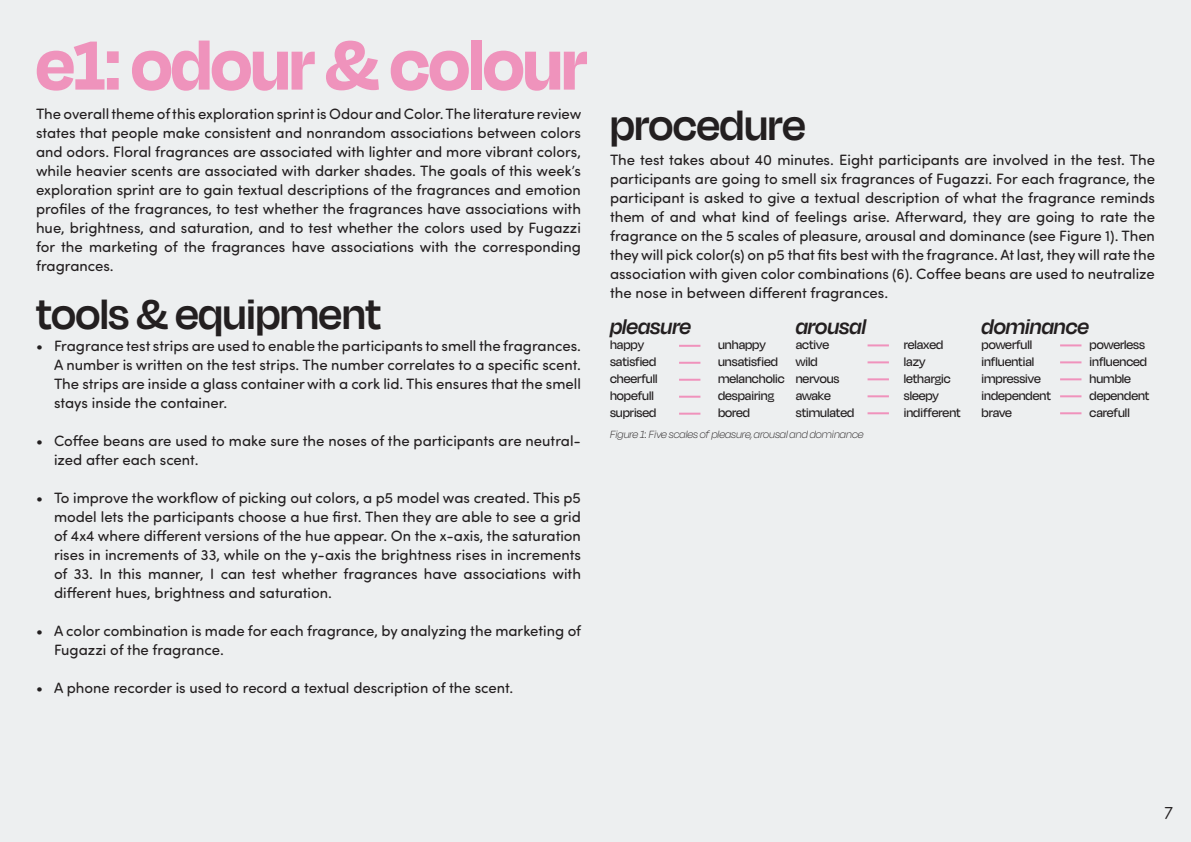
<style>
.page{position:relative;width:1191px;height:842px;background:#edeff0}
.page>*{position:absolute;margin:0;border:0;box-sizing:border-box;transform-origin:0 0}
.Heading_2{font:700 80px "Degular Display";letter-spacing:-.01em;color:#ef93bc}
.Sub_Heading_4{font:600 48px "Degular Display";color:#231f20}
.Sub_Heading_4-2{font:italic 600 24px "Degular Display";color:#231f20}
.t1{font:300 18px "Sofia Pro Soft";color:#231f20}
.t2{font:15px/19px "Sofia Pro Soft";color:#231f20;text-align:justify}
.Sub_Heading_4-3{font:500 14px "Degular Display";color:#231f20}
.Sub_Heading_4-4{font:italic 100 12px "Degular Display";color:#231f20}
</style>
<div class="page">
<hr style="left:679px;top:345px;width:21px;height:2px;background:#f092bc">
<hr style="left:679px;top:413px;width:21px;height:2px;background:#f092bc">
<hr style="left:679px;top:396px;width:21px;height:2px;background:#f092bc">
<hr style="left:679px;top:379px;width:21px;height:2px;background:#f092bc">
<hr style="left:679px;top:362px;width:21px;height:2px;background:#f092bc">
<hr style="left:867px;top:344px;width:22px;height:2px;background:#f092bc">
<hr style="left:867px;top:412px;width:22px;height:2px;background:#f092bc">
<hr style="left:867px;top:395px;width:22px;height:2px;background:#f092bc">
<hr style="left:867px;top:378px;width:22px;height:2px;background:#f092bc">
<hr style="left:867px;top:361px;width:22px;height:2px;background:#f092bc">
<hr style="left:1060px;top:344px;width:21px;height:2px;background:#f092bc">
<hr style="left:1060px;top:412px;width:21px;height:2px;background:#f092bc">
<hr style="left:1060px;top:395px;width:21px;height:2px;background:#f092bc">
<hr style="left:1060px;top:378px;width:21px;height:2px;background:#f092bc">
<hr style="left:1060px;top:361px;width:21px;height:2px;background:#f092bc">
<p class="Heading_2" style="left:36px;top:18px;width:552px">e1: odour &amp; colour</p>
<p class="t2" style="left:36px;top:103px;width:547px">The overall theme of this exploration sprint is Odour and Color. The literature review states that people make consistent and nonrandom associations between colors and odors. Floral fragrances are associated with lighter and more vibrant colors, while heavier scents are associated with darker shades. The goals of this week’s exploration sprint are to gain textual descriptions of the fragrances and emotion profiles of the fragrances, to test whether the fragrances have associations with hue, brightness, and saturation, and to test whether the colors used by Fugazzi for the marketing of the fragrances have associations with the corresponding fragrances.</p>
<p class="Sub_Heading_4" style="left:36px;top:287px;width:347px">tools &amp; equipment</p>
<p class="t2" style="left:54px;top:335px;width:528px;text-indent:-18px">• Fragrance test strips are used to enable the participants to smell the fragrances.<br>A number is written on the test strips. The number correlates to a specific scent.<br>The strips are inside a glass container with a cork lid. This ensures that the smell stays inside the container.</p>
<p class="t2" style="left:54px;top:430px;width:528px;text-indent:-18px">• Coffee beans are used to make sure the noses of the participants are neutral&shy;ized after each scent.</p>
<p class="t2" style="left:54px;top:487px;width:528px;text-indent:-18px">• To improve the workflow of picking out colors, a p5 model was created. This p5 model lets the participants choose a hue first. Then they are able to see a grid of 4x4 where different versions of the hue appear. On the x-axis, the saturation rises in increments of 33, while on the y-axis the brightness rises in increments of 33. In this manner, I can test whether fragrances have associations with different hues, brightness and saturation.</p>
<p class="t2" style="left:54px;top:620px;width:529px;text-indent:-18px">• A color combination is made for each fragrance, by analyzing the marketing of<br>Fugazzi of the fragrance.</p>
<p class="t2" style="left:36px;top:677px;width:479px">• A phone recorder is used to record a textual description of the scent.</p>
<p class="Sub_Heading_4" style="left:610px;top:97px;width:197px">procedure</p>
<p class="t2" style="left:610px;top:149px;width:546px">The test takes about 40 minutes. Eight participants are involved in the test. The participants are going to smell six fragrances of Fugazzi. For each fragrance, the participant is asked to give a textual description of what the fragrance reminds them of and what kind of feelings arise. Afterward, they are going to rate the fragrance on the 5 scales of pleasure, arousal and dominance (see Figure 1). Then they will pick color(s) on p5 that fits best with the fragrance. At last, they will rate the association with given color combinations (6). Coffee beans are used to neutralize the nose in between different fragrances.</p>
<p class="Sub_Heading_4-2" style="left:610px;top:313px;width:83px">pleasure</p>
<p class="Sub_Heading_4-2" style="left:795px;top:313px;width:72px">arousal</p>
<p class="Sub_Heading_4-2" style="left:981px;top:313px;width:109px">dominance</p>
<p class="Sub_Heading_4-3" style="left:610px;top:337px;width:36px">happy</p>
<p class="Sub_Heading_4-3" style="left:718px;top:337px;width:49px">unhappy</p>
<p class="Sub_Heading_4-3" style="left:610px;top:354px;width:48px">satisfied</p>
<p class="Sub_Heading_4-3" style="left:718px;top:354px;width:61px">unsatisfied</p>
<p class="Sub_Heading_4-3" style="left:610px;top:371px;width:49px">cheerfull</p>
<p class="Sub_Heading_4-3" style="left:718px;top:371px;width:68px">melancholic</p>
<p class="Sub_Heading_4-3" style="left:610px;top:388px;width:45px">hopefull</p>
<p class="Sub_Heading_4-3" style="left:718px;top:388px;width:58px">despairing</p>
<p class="Sub_Heading_4-3" style="left:610px;top:404px;width:48px">suprised</p>
<p class="Sub_Heading_4-3" style="left:718px;top:404px;width:34px">bored</p>
<p class="Sub_Heading_4-3" style="left:981px;top:337px;width:52px">powerfull</p>
<p class="Sub_Heading_4-3" style="left:1089px;top:337px;width:57px">powerless</p>
<p class="Sub_Heading_4-3" style="left:981px;top:354px;width:54px">influential</p>
<p class="Sub_Heading_4-3" style="left:1089px;top:354px;width:59px">influenced</p>
<p class="Sub_Heading_4-3" style="left:981px;top:371px;width:61px">impressive</p>
<p class="Sub_Heading_4-3" style="left:1089px;top:371px;width:43px">humble</p>
<p class="Sub_Heading_4-3" style="left:981px;top:388px;width:71px">independent</p>
<p class="Sub_Heading_4-3" style="left:1089px;top:388px;width:61px">dependent</p>
<p class="Sub_Heading_4-3" style="left:981px;top:404px;width:32px">brave</p>
<p class="Sub_Heading_4-3" style="left:1089px;top:404px;width:42px">carefull</p>
<p class="Sub_Heading_4-3" style="left:795px;top:337px;width:35px">active</p>
<p class="Sub_Heading_4-3" style="left:903px;top:337px;width:41px">relaxed</p>
<p class="Sub_Heading_4-3" style="left:795px;top:354px;width:23px">wild</p>
<p class="Sub_Heading_4-3" style="left:903px;top:354px;width:23px">lazy</p>
<p class="Sub_Heading_4-3" style="left:795px;top:371px;width:45px">nervous</p>
<p class="Sub_Heading_4-3" style="left:903px;top:371px;width:48px">lethargic</p>
<p class="Sub_Heading_4-3" style="left:795px;top:388px;width:37px">awake</p>
<p class="Sub_Heading_4-3" style="left:903px;top:388px;width:37px">sleepy</p>
<p class="Sub_Heading_4-3" style="left:795px;top:404px;width:60px">stimulated</p>
<p class="Sub_Heading_4-3" style="left:903px;top:404px;width:58px">indifferent</p>
<p class="Sub_Heading_4-4" style="left:610px;top:428px;width:255px">Figure 1: Five scales of pleasure, arousal and dominance</p>
<p class="t1" style="left:1164px;top:801px;width:10px">7</p>
</div>
